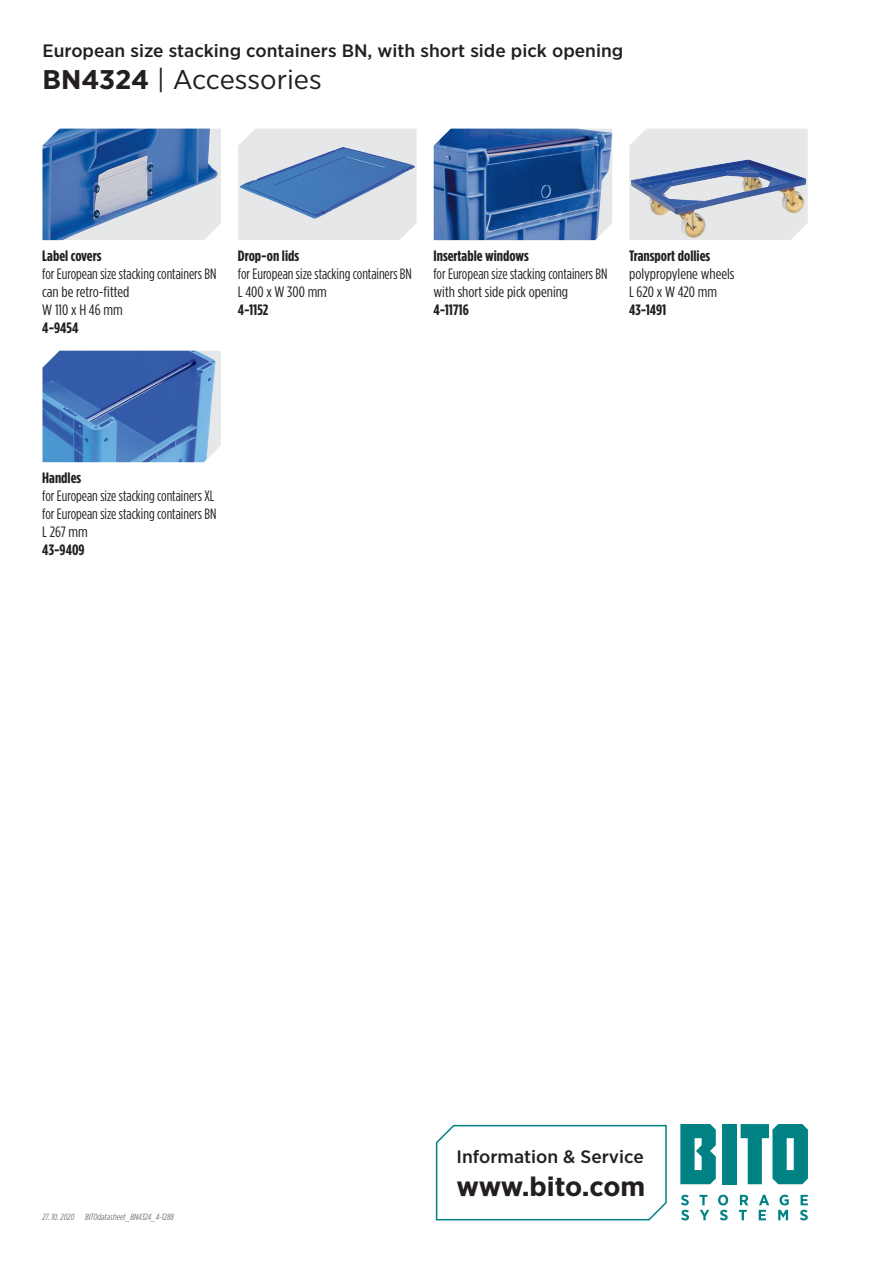
<style>
.page{position:relative;width:893px;height:1263px;background:#fff}
.page>*{position:absolute;margin:0;border:0;box-sizing:border-box;transform-origin:0 0}
.t1{font:27px "Gotham Narrow";color:#231f20;scale:1.1 1}
.t2{font:700 27px "Gotham Narrow";letter-spacing:-.015em;color:#231f20;scale:1.1 1}
.t3{font:500 18px "Gotham Narrow";color:#231f20;scale:1.1 1}
.t4{font:15px/18px "Gotham Condensed";color:#231f20}
.t5{font:700 15px "Gotham Condensed";color:#231f20;scale:1.1 1}
.t6{font:15px/18px "Gotham Condensed";color:#231f20;scale:1.1 1}
.t7{font:italic 9px "Gotham Condensed";color:#76787b;scale:1.1 1}
.s1{font-weight:700}
</style>
<div class="page">
<div style="left:723px;top:1124px;width:14px;height:60px;background:#008183"></div>
<svg style="left:680px;top:1124px;width:36px;height:60px;background:#229193"></svg>
<svg style="left:741px;top:1124px;width:67px;height:60px"></svg>
<svg style="left:681px;top:1195px;width:8px;height:25px"></svg>
<svg style="left:699px;top:1195px;width:10px;height:25px"></svg>
<svg style="left:718px;top:1195px;width:10px;height:25px"></svg>
<svg style="left:739px;top:1195px;width:9px;height:25px"></svg>
<svg style="left:759px;top:1195px;width:10px;height:25px"></svg>
<svg style="left:778px;top:1195px;width:11px;height:25px"></svg>
<svg style="left:800px;top:1195px;width:8px;height:25px"></svg>
<svg style="left:435px;top:1124px;width:232px;height:97px"></svg>
<svg style="left:217px;top:351px;width:4px;height:98px"></svg>
<img style="left:43px;top:351px;width:174px;height:111px">
<div style="left:629px;top:129px;width:179px;height:111px;background:#e6e7e9"></div>
<img style="left:631px;top:159px;width:175px;height:79px">
<img style="left:434px;top:129px;width:178px;height:111px">
<div style="left:238px;top:129px;width:178px;height:111px;background:#e6e7e9"></div>
<img style="left:239px;top:147px;width:177px;height:72px">
<img style="left:43px;top:129px;width:175px;height:111px">
<p class="t3" style="left:43px;top:39px;width:529px">European size stacking containers BN, with short side pick opening</p>
<h1 class="t1" style="left:43px;top:63px;width:255px"><span class="s1">BN4324</span> | Accessories</h1>
<p class="t5" style="left:42px;top:247px;width:55px">Label covers</p>
<p class="t4" style="left:42px;top:264px;width:176px">for European size stacking containers BN can be retro-fitted<br>W 110 x H 46 mm</p>
<p class="t5" style="left:42px;top:319px;width:34px">4-9454</p>
<p class="t5" style="left:238px;top:247px;width:57px">Drop-on lids</p>
<p class="t4" style="left:238px;top:264px;width:176px">for European size stacking containers BN<br>L 400 x W 300 mm</p>
<p class="t5" style="left:238px;top:301px;width:29px">4-1152</p>
<p class="t5" style="left:433px;top:247px;width:88px">Insertable windows</p>
<p class="t4" style="left:433px;top:264px;width:176px">for European size stacking containers BN with short side pick opening</p>
<p class="t5" style="left:433px;top:301px;width:34px">4-11716</p>
<p class="t5" style="left:629px;top:247px;width:75px">Transport dollies</p>
<p class="t6" style="left:629px;top:264px;width:97px">polypropylene wheels<br>L 620 x W 420 mm</p>
<p class="t5" style="left:629px;top:301px;width:35px">43-1491</p>
<p class="t5" style="left:42px;top:469px;width:37px">Handles</p>
<p class="t4" style="left:42px;top:486px;width:176px">for European size stacking containers XL for European size stacking containers BN<br>L 267 mm</p>
<p class="t5" style="left:42px;top:541px;width:40px">43-9409</p>
<p class="t7" style="left:43px;top:1212px;width:31px">27. 10. 2020</p>
<p class="t7" style="left:85px;top:1212px;width:82px">BITOdatasheet_BN4324_4-1288</p>
<p class="t3" style="left:457px;top:1145px;width:172px">Information &amp; Service</p>
<h1 class="t2" style="left:457px;top:1169px;width:173px">www.bito.com</h1>
</div>
